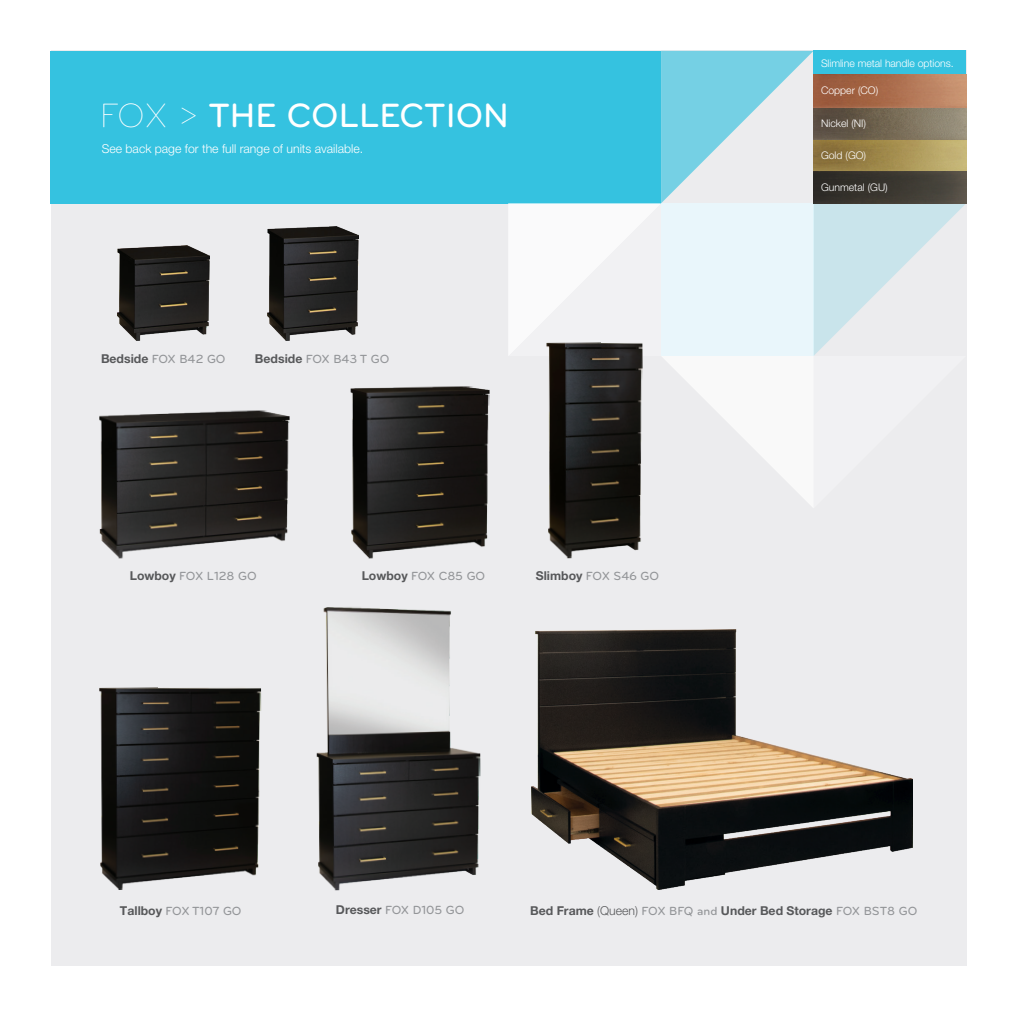
<style>
.page{position:relative;width:1017px;height:1017px;background:#fff}
.page>*{position:absolute;margin:0;border:0;box-sizing:border-box;transform-origin:0 0}
.Subhead_20pt{font:500 35px "Bryant Pro";color:#fff}
.Product{font:500 12.25px "Bryant Pro";color:#939598}
.Product-2{font:700 12.25px "Helvetica Neue LT Pro";color:#57585a}
.Body{font:300 12.25px "Helvetica Neue LT Pro";color:#fff}
.Caption_Light{font:300 10.5px "Helvetica Neue LT Pro";color:#fff}
.s1{font-weight:300}
.s2{font-family:"Helvetica Neue LT Pro";font-weight:700;color:#57585a}
.s3{font-family:"Bryant Pro";font-weight:500;color:#939598}
</style>
<div class="page">
<div style="left:51px;top:51px;width:915px;height:915px;background:#ececee"></div>
<div style="left:51px;top:51px;width:610px;height:152px;background:#35c2e0"></div>
<svg style="left:508px;top:51px;width:458px;height:456px"></svg>
<img style="left:118px;top:245px;width:91px;height:95px">
<img style="left:267px;top:226px;width:92px;height:114px">
<img style="left:532px;top:630px;width:380px;height:259px">
<img style="left:350px;top:386px;width:140px;height:172px">
<img style="left:316px;top:607px;width:165px;height:283px">
<img style="left:99px;top:410px;width:191px;height:148px">
<img style="left:546px;top:342px;width:98px;height:216px">
<img style="left:99px;top:687px;width:163px;height:203px">
<div style="left:814px;top:51px;width:152px;height:24px;background:#35c2e0"></div>
<img style="left:814px;top:75px;width:152px;height:128px">
<p class="Caption_Light" style="left:821px;top:57px;width:134px">Slimline metal handle options.</p>
<p class="Subhead_20pt" style="left:100px;top:94px;width:411px"><span class="s1">FOX &gt;</span> THE COLLECTION</p>
<p class="Body" style="left:102px;top:141px;width:263px">See back page for the full range of units available.</p>
<p class="Product" style="left:101px;top:351px;width:126px"><span class="s2">Bedside</span> FOX B42 GO</p>
<p class="Product" style="left:255px;top:351px;width:136px"><span class="s2">Bedside</span> FOX B43 T GO</p>
<p class="Product" style="left:130px;top:568px;width:128px"><span class="s2">Lowboy</span> FOX L128 GO</p>
<p class="Product" style="left:362px;top:568px;width:125px"><span class="s2">Lowboy</span> FOX C85 GO</p>
<p class="Product" style="left:536px;top:569px;width:125px"><span class="s2">Slimboy</span> FOX S46 GO</p>
<p class="Caption_Light" style="left:821px;top:84px;width:59px">Copper (CO)</p>
<p class="Caption_Light" style="left:821px;top:117px;width:47px">Nickel (NI)</p>
<p class="Caption_Light" style="left:821px;top:149px;width:47px">Gold (GO)</p>
<p class="Caption_Light" style="left:821px;top:181px;width:68px">Gunmetal (GU)</p>
<p class="Product" style="left:120px;top:904px;width:123px"><span class="s2">Tallboy</span> FOX T107 GO</p>
<p class="Product" style="left:336px;top:902px;width:130px"><span class="s2">Dresser</span> FOX D105 GO</p>
<p class="Product-2" style="left:530px;top:903px;width:389px">Bed Frame <span class="s1">(Queen)</span> <span class="s3">FOX BFQ and</span> Under Bed Storage <span class="s3">FOX BST8 GO</span></p>
</div>
